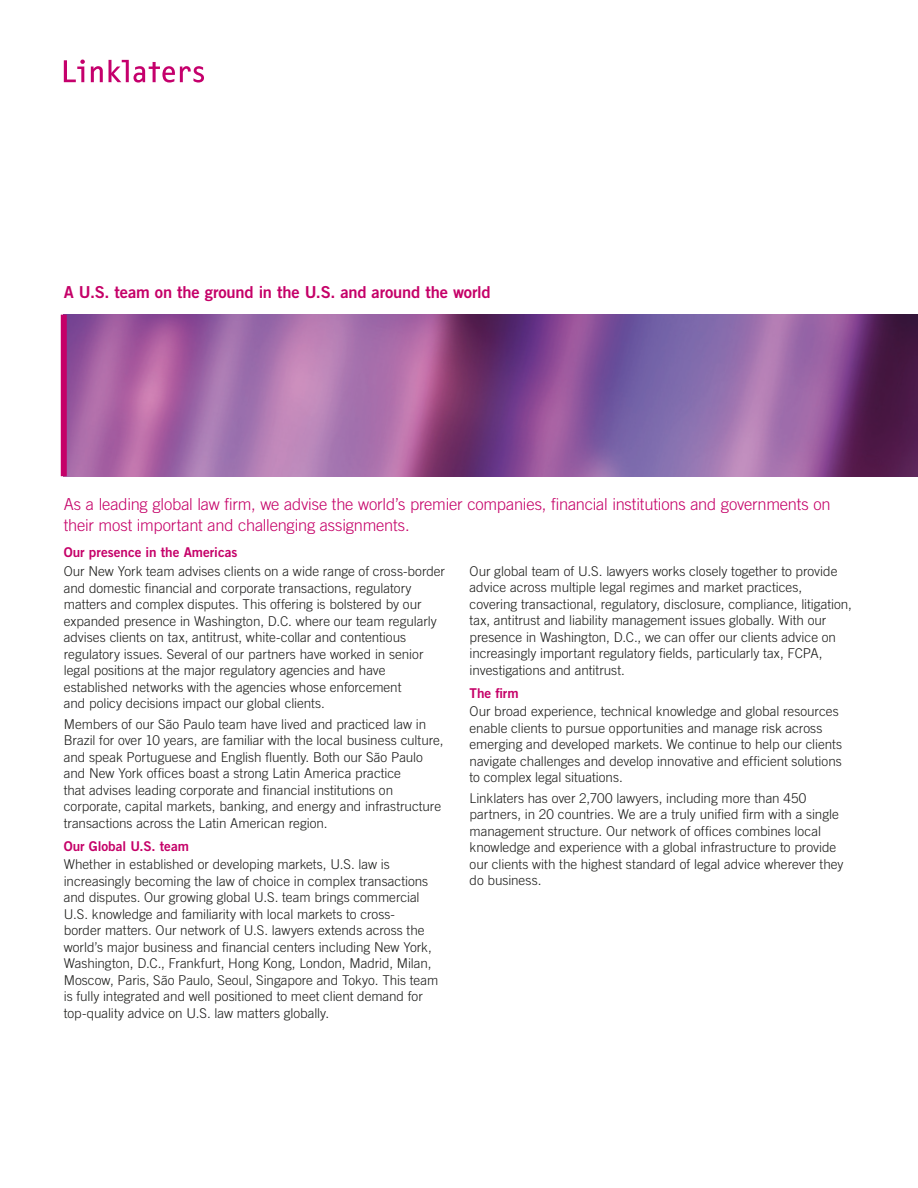
<style>
.page{position:relative;width:918px;height:1188px;background:#fff}
.page>*{position:absolute;margin:0;border:0;box-sizing:border-box;transform-origin:0 0}
.Intro_para_11_14pt_2{font:300 16.5px/21px "Trade Gothic";letter-spacing:-.01em;color:#c50068}
.Summary_title-11pt_2{font:16.5px "Trade Gothic Bold Two";letter-spacing:-.01em;color:#c50068}
.Bodycopy-9_11pt{font:300 13.5px/16.5px "Trade Gothic";color:#1d1d1b}
.Subheading2-9_11pt{font:13.5px "Trade Gothic Bold Two";color:#c50068}
</style>
<div class="page">
<img style="left:67px;top:315px;width:851px;height:161px">
<div style="left:61px;top:315px;width:6px;height:161px;background:#c50068"></div>
<svg style="left:64px;top:60px;width:21px;height:22px"></svg>
<svg style="left:91px;top:66px;width:12px;height:16px"></svg>
<svg style="left:109px;top:60px;width:95px;height:23px"></svg>
<p class="Summary_title-11pt_2" style="left:64px;top:282px;width:429px">A U.S. team on the ground in the U.S. and around the world</p>
<p class="Intro_para_11_14pt_2" style="left:64px;top:494px;width:768px">As a leading global law firm, we advise the world’s premier companies, financial institutions and governments on their most important and challenging assignments.</p>
<p class="Subheading2-9_11pt" style="left:64px;top:544px;width:175px">Our presence in the Americas</p>
<p class="Bodycopy-9_11pt" style="left:64px;top:563px;width:383px">Our New York team advises clients on a wide range of cross-border and domestic financial and corporate transactions, regulatory matters and complex disputes. This offering is bolstered by our expanded presence in Washington, D.C. where our team regularly advises clients on tax, antitrust, white-collar and contentious regulatory issues. Several of our partners have worked in senior legal positions at the major regulatory agencies and have established networks with the agencies whose enforcement<br>and policy decisions impact our global clients.</p>
<p class="Bodycopy-9_11pt" style="left:64px;top:716px;width:381px">Members of our São Paulo team have lived and practiced law in Brazil for over 10 years, are familiar with the local business culture, and speak Portuguese and English fluently. Both our São Paulo and New York offices boast a strong Latin America practice<br>that advises leading corporate and financial institutions on corporate, capital markets, banking, and energy and infrastructure transactions across the Latin American region.</p>
<p class="Subheading2-9_11pt" style="left:64px;top:837px;width:127px">Our Global U.S. team</p>
<p class="Bodycopy-9_11pt" style="left:64px;top:856px;width:376px">Whether in established or developing markets, U.S. law is increasingly becoming the law of choice in complex transactions and disputes. Our growing global U.S. team brings commercial U.S. knowledge and familiarity with local markets to cross-<br>border matters. Our network of U.S. lawyers extends across the world’s major business and financial centers including New York, Washington, D.C., Frankfurt, Hong Kong, London, Madrid, Milan, Moscow, Paris, São Paulo, Seoul, Singapore and Tokyo. This team is fully integrated and well positioned to meet client demand for top-quality advice on U.S. law matters globally.</p>
<p class="Bodycopy-9_11pt" style="left:470px;top:562px;width:384px">Our global team of U.S. lawyers works closely together to provide advice across multiple legal regimes and market practices, covering transactional, regulatory, disclosure, compliance, litigation, tax, antitrust and liability management issues globally. With our presence in Washington, D.C., we can offer our clients advice on increasingly important regulatory fields, particularly tax, FCPA, investigations and antitrust.</p>
<p class="Subheading2-9_11pt" style="left:470px;top:684px;width:51px">The firm</p>
<p class="Bodycopy-9_11pt" style="left:470px;top:703px;width:374px">Our broad experience, technical knowledge and global resources enable clients to pursue opportunities and manage risk across emerging and developed markets. We continue to help our clients navigate challenges and develop innovative and efficient solutions to complex legal situations.</p>
<p class="Bodycopy-9_11pt" style="left:470px;top:790px;width:375px">Linklaters has over 2,700 lawyers, including more than 450 partners, in 20 countries. We are a truly unified firm with a single management structure. Our network of offices combines local knowledge and experience with a global infrastructure to provide our clients with the highest standard of legal advice wherever they do business.</p>
</div>
